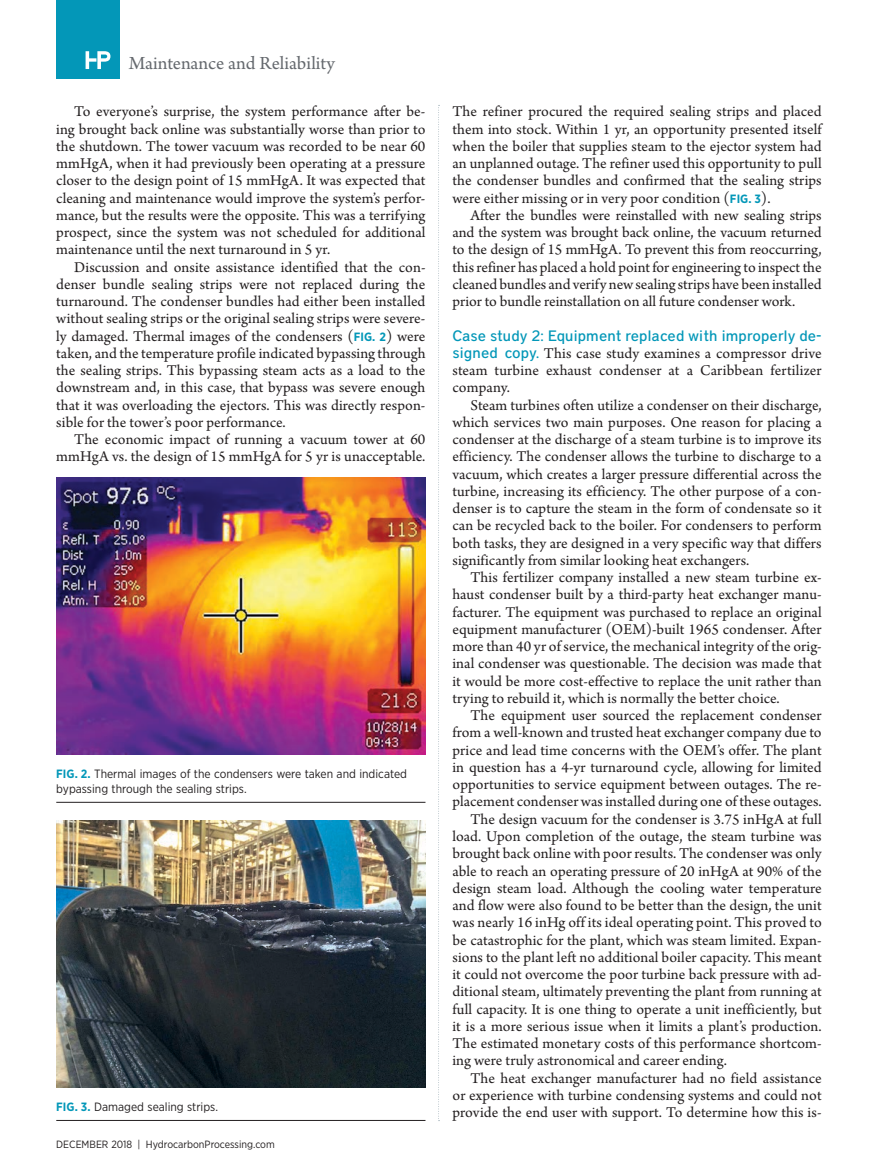
<style>
.page{position:relative;width:878px;height:1175px;background:#fff}
.page>*{position:absolute;margin:0;border:0;box-sizing:border-box;transform-origin:0 0}
.t1{font:19.5px "Arno Pro";color:#65696e}
.t2{font:15.75px/17.2px "Arno Pro";letter-spacing:.005em;color:#231f20;text-align:justify}
.t3{font:500 15px "District";letter-spacing:.01em;color:#0397b8}
.t4{font:12px/15px "Gotham Narrow";color:#231f20}
.t5{font:10.5px "Gotham Narrow";color:#231f20}
.s1{font-family:"Gotham Narrow";font-weight:700;font-size:12px;color:#0397b8}
.s2{font-weight:700;color:#0397b8}
.s3{font-family:"District";font-weight:500;font-size:15px;color:#0397b8}
</style>
<div class="page">
<div style="left:56px;top:0;width:63px;height:78px;background:#0397b8"></div>
<svg style="left:86px;top:51px;width:24px;height:18px"></svg>
<svg style="left:438px;top:105px;width:1px;height:1016px"></svg>
<img style="left:56px;top:820px;width:369px;height:267px">
<hr style="left:56px;top:1120px;width:369px;height:1px;background:#231f20">
<img style="left:56px;top:477px;width:369px;height:277px">
<hr style="left:56px;top:802px;width:369px;height:1px;background:#231f20">
<p class="t1" style="left:129px;top:52px;width:208px">Maintenance and Reliability</p>
<p class="t2" style="left:56px;top:104px;width:371px;text-indent:18px">To everyone’s surprise, the system performance after be&shy;ing brought back online was substantially worse than prior to the shutdown. The tower vacuum was recorded to be near 60 mmHgA, when it had previously been operating at a pressure closer to the design point of 15 mmHgA. It was expected that cleaning and maintenance would improve the system’s perfor&shy;mance, but the results were the opposite. This was a terrifying prospect, since the system was not scheduled for additional maintenance until the next turnaround in 5 yr.</p>
<p class="t2" style="left:56px;top:259px;width:371px;text-indent:18px">Discussion and onsite assistance identified that the con&shy;denser bundle sealing strips were not replaced during the turnaround. The condenser bundles had either been installed without sealing strips or the original sealing strips were severe&shy;ly damaged. Thermal images of the condensers (<span class="s1">FIG. 2</span>) were taken, and the temperature profile indicated bypassing through the sealing strips. This bypassing steam acts as a load to the downstream and, in this case, that bypass was severe enough that it was overloading the ejectors. This was directly respon&shy;sible for the tower’s poor performance.</p>
<p class="t2" style="left:56px;top:431px;width:371px;text-align:right">The economic impact of running a vacuum tower at 60 mmHgA vs. the design of 15 mmHgA for 5 yr is unacceptable.</p>
<p class="t4" style="left:56px;top:766px;width:352px"><span class="s2">FIG. 2.</span> Thermal images of the condensers were taken and indicated bypassing through the sealing strips.</p>
<p class="t4" style="left:56px;top:1099px;width:163px"><span class="s2">FIG. 3.</span> Damaged sealing strips.</p>
<p class="t5" style="left:56px;top:1137px;width:220px">DECEMBER 2018 | HydrocarbonProcessing.com</p>
<p class="t2" style="left:452px;top:104px;width:371px">The refiner procured the required sealing strips and placed them into stock. Within 1 yr, an opportunity presented itself when the boiler that supplies steam to the ejector system had an unplanned outage. The refiner used this opportunity to pull the condenser bundles and confirmed that the sealing strips were either missing or in very poor condition (<span class="s1">FIG. 3</span>).</p>
<p class="t2" style="left:452px;top:207px;width:371px;text-indent:18px">After the bundles were reinstalled with new sealing strips and the system was brought back online, the vacuum returned to the design of 15 mmHgA. To prevent this from reoccurring, this refiner has placed a hold point for engineering to inspect the cleaned bundles and verify new sealing strips have been installed prior to bundle reinstallation on all future condenser work.</p>
<p class="t3" style="left:452px;top:326px;width:371px">Case study 2: Equipment replaced with improperly de-</p>
<p class="t2" style="left:452px;top:345px;width:371px"><span class="s3">signed copy.</span> This case study examines a compressor drive steam turbine exhaust condenser at a Caribbean fertilizer company.</p>
<p class="t2" style="left:452px;top:397px;width:371px;text-indent:18px">Steam turbines often utilize a condenser on their discharge, which services two main purposes. One reason for placing a condenser at the discharge of a steam turbine is to improve its efficiency. The condenser allows the turbine to discharge to a vacuum, which creates a larger pressure differential across the turbine, increasing its efficiency. The other purpose of a con&shy;denser is to capture the steam in the form of condensate so it can be recycled back to the boiler. For condensers to perform both tasks, they are designed in a very specific way that differs significantly from similar looking heat exchangers.</p>
<p class="t2" style="left:452px;top:569px;width:371px;text-indent:18px">This fertilizer company installed a new steam turbine ex&shy;haust condenser built by a third-party heat exchanger manu&shy;facturer. The equipment was purchased to replace an original equipment manufacturer (OEM)-built 1965 condenser. After more than 40 yr of service, the mechanical integrity of the orig&shy;inal condenser was questionable. The decision was made that it would be more cost-effective to replace the unit rather than trying to rebuild it, which is normally the better choice.</p>
<p class="t2" style="left:470px;top:707px;width:353px">The equipment user sourced the replacement condenser</p>
<p class="t2" style="left:452px;top:725px;width:370px">from a well-known and trusted heat exchanger company due to</p>
<p class="t2" style="left:452px;top:742px;width:371px">price and lead time concerns with the OEM’s offer. The plant</p>
<p class="t2" style="left:452px;top:759px;width:371px">in question has a 4-yr turnaround cycle, allowing for limited</p>
<p class="t2" style="left:452px;top:776px;width:370px">opportunities to service equipment between outages. The re-</p>
<p class="t2" style="left:452px;top:794px;width:371px">placement condenser was installed during one of these outages.</p>
<p class="t2" style="left:470px;top:811px;width:352px">The design vacuum for the condenser is 3.75 inHgA at full</p>
<p class="t2" style="left:452px;top:828px;width:371px">load. Upon completion of the outage, the steam turbine was</p>
<p class="t2" style="left:452px;top:845px;width:371px">brought back online with poor results. The condenser was only</p>
<p class="t2" style="left:452px;top:863px;width:371px">able to reach an operating pressure of 20 inHgA at 90% of the</p>
<p class="t2" style="left:452px;top:880px;width:371px">design steam load. Although the cooling water temperature</p>
<p class="t2" style="left:452px;top:897px;width:371px">and flow were also found to be better than the design, the unit</p>
<p class="t2" style="left:452px;top:914px;width:371px">was nearly 16 inHg off its ideal operating point. This proved to</p>
<p class="t2" style="left:452px;top:932px;width:370px">be catastrophic for the plant, which was steam limited. Expan-</p>
<p class="t2" style="left:452px;top:949px;width:370px">sions to the plant left no additional boiler capacity. This meant</p>
<p class="t2" style="left:452px;top:966px;width:371px">it could not overcome the poor turbine back pressure with ad-</p>
<p class="t2" style="left:452px;top:983px;width:370px">ditional steam, ultimately preventing the plant from running at</p>
<p class="t2" style="left:452px;top:1001px;width:371px">full capacity. It is one thing to operate a unit inefficiently, but</p>
<p class="t2" style="left:452px;top:1018px;width:370px">it is a more serious issue when it limits a plant’s production.</p>
<p class="t2" style="left:452px;top:1035px;width:370px">The estimated monetary costs of this performance shortcom-</p>
<p class="t2" style="left:452px;top:1052px;width:276px">ing were truly astronomical and career ending.</p>
<p class="t2" style="left:470px;top:1070px;width:353px">The heat exchanger manufacturer had no field assistance</p>
<p class="t2" style="left:452px;top:1087px;width:370px">or experience with turbine condensing systems and could not</p>
<p class="t2" style="left:452px;top:1104px;width:371px">provide the end user with support. To determine how this is-</p>
</div>
